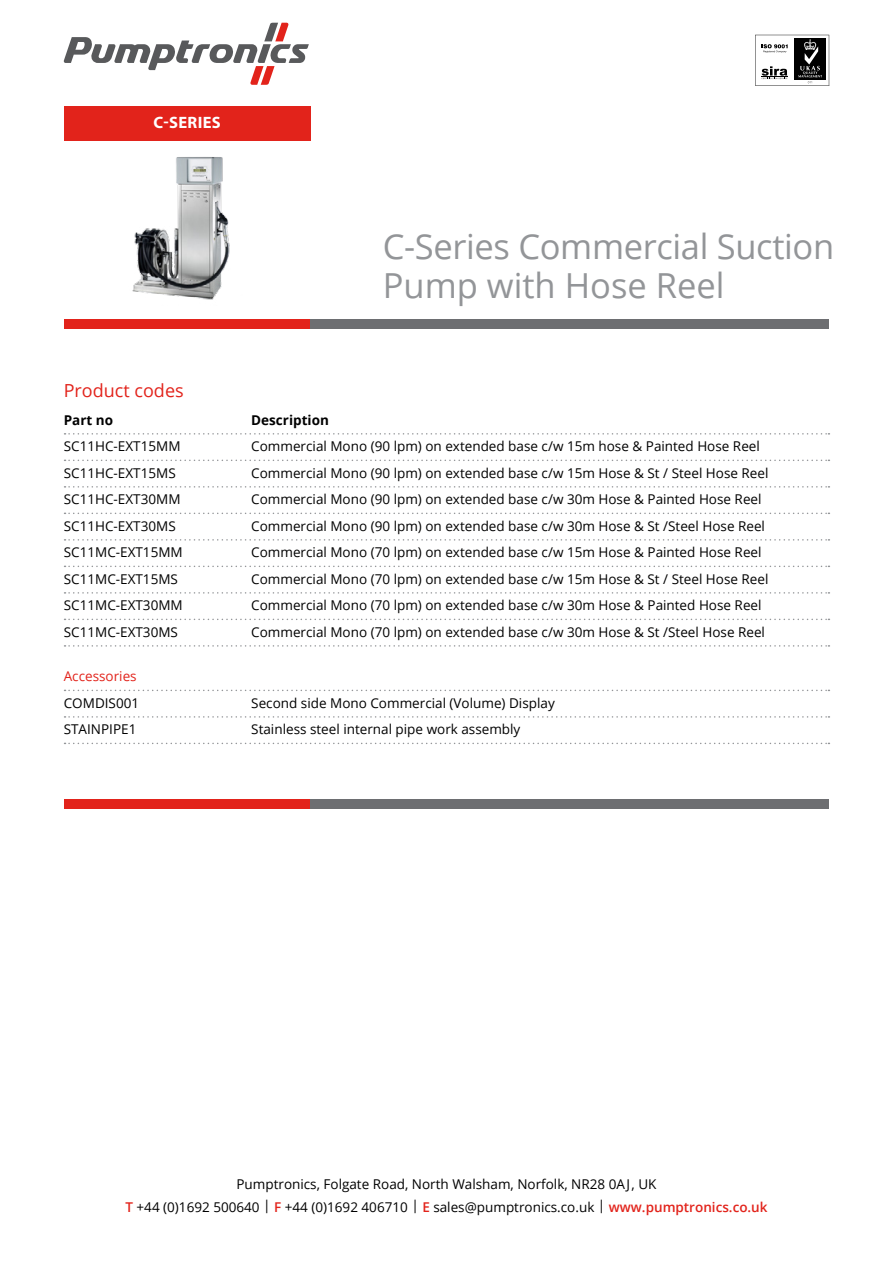
<style>
.page{position:relative;width:893px;height:1263px;background:#fff}
.page>*{position:absolute;margin:0;border:0;box-sizing:border-box;transform-origin:0 0}
.t1{font:34.5px/39px "Open Sans";letter-spacing:-.01em;color:#939598}
.t2{font:18px "Open Sans";color:#e2231b}
.t3{font:700 16.5px "Myriad Pro";letter-spacing:.02em;color:#fff}
.t4{font:13.5px/22.5px "Open Sans";color:#000;text-align:center}
.t5{font:700 13.5px "Open Sans";color:#000}
.t6{font:13.5px "Open Sans";color:#e2231b}
.s1{font-weight:600;color:#e2231b}
</style>
<div class="page">
<div style="left:64px;top:319px;width:246px;height:10px;background:#e2231b"></div>
<div style="left:310px;top:319px;width:519px;height:10px;background:#6d6e71"></div>
<svg style="left:64px;top:23px;width:245px;height:62px"></svg>
<div style="left:64px;top:106px;width:246px;height:35px;background:#e2231b"></div>
<svg style="left:755px;top:35px;width:74px;height:51px"></svg>
<svg style="left:65px;top:433px;width:764px;height:2px"></svg>
<svg style="left:65px;top:460px;width:764px;height:1px"></svg>
<svg style="left:65px;top:486px;width:764px;height:2px"></svg>
<svg style="left:65px;top:513px;width:764px;height:1px"></svg>
<svg style="left:65px;top:539px;width:764px;height:2px"></svg>
<svg style="left:65px;top:566px;width:764px;height:1px"></svg>
<svg style="left:65px;top:592px;width:764px;height:2px"></svg>
<svg style="left:65px;top:619px;width:764px;height:1px"></svg>
<svg style="left:65px;top:645px;width:764px;height:2px"></svg>
<svg style="left:65px;top:690px;width:764px;height:1px"></svg>
<svg style="left:65px;top:716px;width:764px;height:2px"></svg>
<svg style="left:65px;top:743px;width:764px;height:1px"></svg>
<div style="left:64px;top:799px;width:246px;height:9px;background:#e2231b"></div>
<div style="left:310px;top:799px;width:519px;height:9px;background:#6d6e71"></div>
<img style="left:132px;top:157px;width:98px;height:143px">
<p class="t3" style="left:153px;top:112px;width:69px">C-SERIES</p>
<h2 class="t2" style="left:64px;top:378px;width:121px">Product codes</h2>
<h1 class="t1" style="left:383px;top:226px;width:453px">C-Series Commercial Suction<br>Pump with Hose Reel</h1>
<p class="t5" style="left:64px;top:410px;width:51px">Part no</p>
<p class="t5" style="left:251px;top:410px;width:79px">Description</p>
<p class="t4" style="left:64px;top:435px;width:118px">SC11HC-EXT15MM</p>
<p class="t4" style="left:251px;top:435px;width:510px">Commercial Mono (90 lpm) on extended base c/w 15m hose &amp; Painted Hose Reel</p>
<p class="t4" style="left:64px;top:461px;width:114px">SC11HC-EXT15MS</p>
<p class="t4" style="left:251px;top:461px;width:519px">Commercial Mono (90 lpm) on extended base c/w 15m Hose &amp; St / Steel Hose Reel</p>
<p class="t4" style="left:64px;top:488px;width:118px">SC11HC-EXT30MM</p>
<p class="t4" style="left:251px;top:488px;width:512px">Commercial Mono (90 lpm) on extended base c/w 30m Hose &amp; Painted Hose Reel</p>
<p class="t4" style="left:64px;top:514px;width:114px">SC11HC-EXT30MS</p>
<p class="t4" style="left:251px;top:514px;width:515px">Commercial Mono (90 lpm) on extended base c/w 30m Hose &amp; St /Steel Hose Reel</p>
<p class="t4" style="left:64px;top:541px;width:121px">SC11MC-EXT15MM</p>
<p class="t4" style="left:251px;top:541px;width:512px">Commercial Mono (70 lpm) on extended base c/w 15m Hose &amp; Painted Hose Reel</p>
<p class="t4" style="left:64px;top:567px;width:116px">SC11MC-EXT15MS</p>
<p class="t4" style="left:251px;top:567px;width:519px">Commercial Mono (70 lpm) on extended base c/w 15m Hose &amp; St / Steel Hose Reel</p>
<p class="t4" style="left:64px;top:594px;width:121px">SC11MC-EXT30MM</p>
<p class="t4" style="left:251px;top:594px;width:512px">Commercial Mono (70 lpm) on extended base c/w 30m Hose &amp; Painted Hose Reel</p>
<p class="t4" style="left:64px;top:620px;width:116px">SC11MC-EXT30MS</p>
<p class="t4" style="left:251px;top:620px;width:515px">Commercial Mono (70 lpm) on extended base c/w 30m Hose &amp; St /Steel Hose Reel</p>
<p class="t6" style="left:64px;top:667px;width:74px">Accessories</p>
<p class="t4" style="left:64px;top:691px;width:77px">COMDIS001</p>
<p class="t4" style="left:251px;top:691px;width:305px">Second side Mono Commercial (Volume) Display</p>
<p class="t4" style="left:64px;top:718px;width:74px">STAINPIPE1</p>
<p class="t4" style="left:251px;top:718px;width:271px">Stainless steel internal pipe work assembly</p>
<p class="t4" style="left:125px;top:1173px;width:644px">Pumptronics, Folgate Road, North Walsham, Norfolk, NR28 0AJ, UK<br><span class="s1">T</span> +44 (0)1692 500640 | <span class="s1">F</span> +44 (0)1692 406710 | <span class="s1">E</span> sales@pumptronics.co.uk | <span class="s1">www.pumptronics.co.uk</span></p>
</div>
